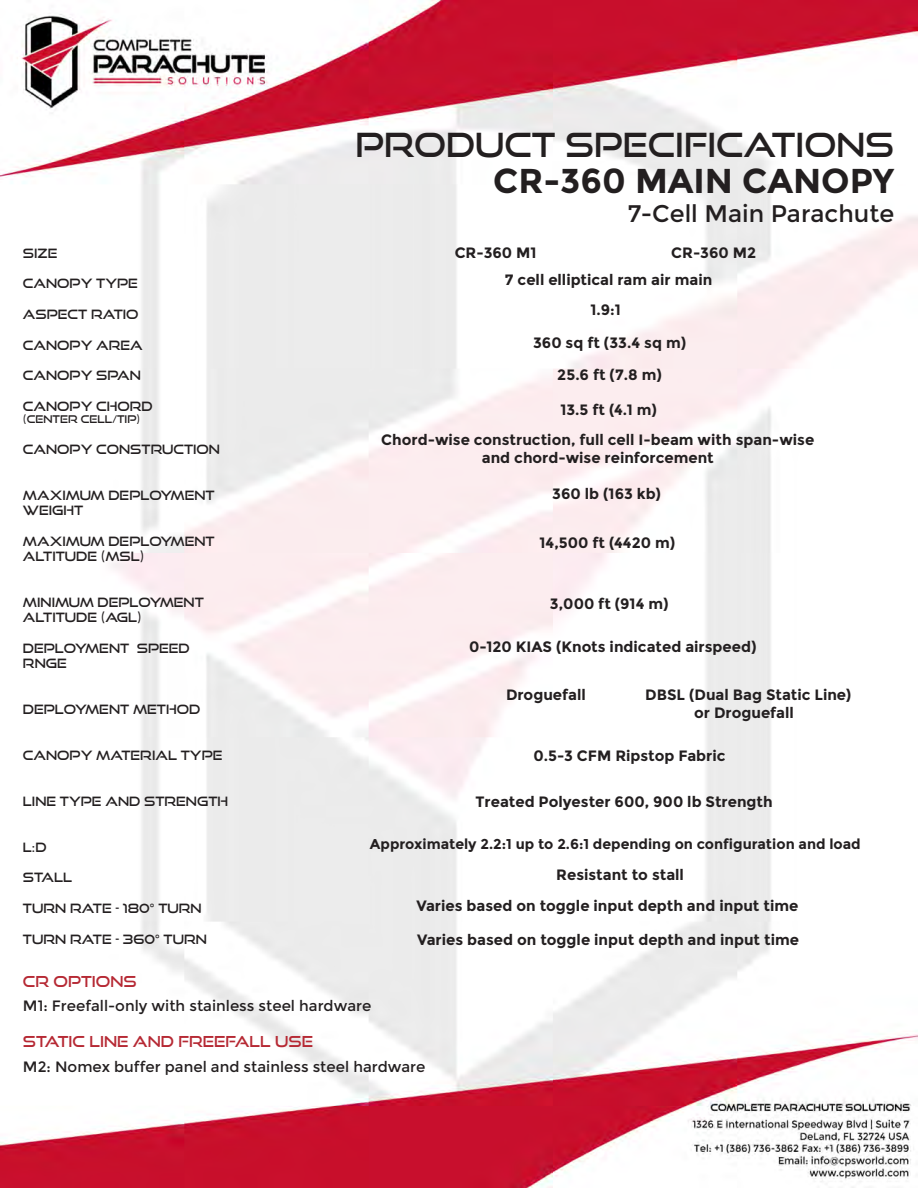
<style>
.page{position:relative;width:918px;height:1188px;background:#fff}
.page>*{position:absolute;margin:0;border:0;box-sizing:border-box;transform-origin:0 0}
.t1{font:700 34.5px "Montserrat";color:#231f20}
.t2{font:33px "Good Times Rg";color:#231f20}
.t3{font:24px "Montserrat";color:#231f20}
.t4{font:700 15px "Montserrat";color:#231f20}
.t5{font:15px "Montserrat";color:#231f20}
.t6{font:15px "Good Times Rg";color:#b62934}
.t7{font:700 14.25px "Montserrat";color:#231f20}
.t8{font:12.75px "Good Times Rg";color:#231f20}
.t9{font:10.5px "Good Times Rg";color:#231f20}
</style>
<div class="page">
<img style="left:0;top:0;width:918px;height:1188px">
<p class="t8" style="left:23px;top:245px;width:36px">SIZE</p>
<p class="t8" style="left:23px;top:276px;width:116px">CANOPY TYPE</p>
<p class="t8" style="left:23px;top:307px;width:117px">ASPECT RATIO</p>
<p class="t8" style="left:23px;top:337px;width:121px">CANOPY AREA</p>
<p class="t8" style="left:23px;top:368px;width:119px">CANOPY SPAN</p>
<p class="t8" style="left:23px;top:398px;width:131px">CANOPY CHORD</p>
<p class="t9" style="left:23px;top:413px;width:119px">(CENTER CELL/TIP)</p>
<p class="t8" style="left:23px;top:442px;width:199px">CANOPY CONSTRUCTION</p>
<p class="t8" style="left:23px;top:487px;width:193px">MAXIMUM DEPLOYMENT</p>
<p class="t8" style="left:23px;top:503px;width:62px">WEIGHT</p>
<p class="t8" style="left:23px;top:533px;width:193px">MAXIMUM DEPLOYMENT</p>
<p class="t8" style="left:23px;top:549px;width:123px">ALTITUDE (MSL)</p>
<p class="t8" style="left:23px;top:595px;width:182px">MINIMUM DEPLOYMENT</p>
<p class="t8" style="left:23px;top:610px;width:120px">ALTITUDE (AGL)</p>
<p class="t8" style="left:23px;top:640px;width:168px">DEPLOYMENT SPEED</p>
<p class="t8" style="left:23px;top:656px;width:45px">RNGE</p>
<p class="t8" style="left:23px;top:702px;width:179px">DEPLOYMENT METHOD</p>
<p class="t8" style="left:23px;top:748px;width:201px">CANOPY MATERIAL TYPE</p>
<p class="t8" style="left:23px;top:793px;width:207px">LINE TYPE AND STRENGTH</p>
<p class="t8" style="left:23px;top:839px;width:25px">L:D</p>
<p class="t8" style="left:23px;top:870px;width:51px">STALL</p>
<p class="t8" style="left:23px;top:901px;width:180px">TURN RATE - 180° TURN</p>
<p class="t8" style="left:23px;top:931px;width:186px">TURN RATE - 360° TURN</p>
<p class="t2" style="left:356px;top:125px;width:540px">PRODUCT SPECIFICATIONS</p>
<p class="t1" style="left:493px;top:160px;width:402px">CR-360 MAIN CANOPY</p>
<p class="t3" style="left:628px;top:199px;width:268px">7-Cell Main Parachute</p>
<p class="t4" style="left:455px;top:243px;width:83px">CR-360 M1</p>
<p class="t4" style="left:671px;top:243px;width:87px">CR-360 M2</p>
<p class="t4" style="left:505px;top:271px;width:209px">7 cell elliptical ram air main</p>
<p class="t4" style="left:590px;top:301px;width:32px">1.9:1</p>
<p class="t4" style="left:533px;top:334px;width:155px">360 sq ft (33.4 sq m)</p>
<p class="t4" style="left:557px;top:366px;width:106px">25.6 ft (7.8 m)</p>
<p class="t4" style="left:560px;top:401px;width:98px">13.5 ft (4.1 m)</p>
<p class="t4" style="left:381px;top:430px;width:434px">Chord-wise construction, full cell I-beam with span-wise</p>
<p class="t4" style="left:482px;top:448px;width:233px">and chord-wise reinforcement</p>
<p class="t4" style="left:552px;top:485px;width:110px">360 lb (163 kb)</p>
<p class="t4" style="left:540px;top:533px;width:137px">14,500 ft (4420 m)</p>
<p class="t4" style="left:550px;top:594px;width:120px">3,000 ft (914 m)</p>
<p class="t4" style="left:469px;top:638px;width:289px">0-120 KIAS (Knots indicated airspeed)</p>
<p class="t4" style="left:506px;top:686px;width:81px">Droguefall</p>
<p class="t4" style="left:645px;top:686px;width:208px">DBSL (Dual Bag Static Line)</p>
<p class="t4" style="left:694px;top:704px;width:101px">or Droguefall</p>
<p class="t4" style="left:533px;top:747px;width:194px">0.5-3 CFM Ripstop Fabric</p>
<p class="t4" style="left:475px;top:792px;width:299px">Treated Polyester 600, 900 lb Strength</p>
<p class="t7" style="left:370px;top:835px;width:492px">Approximately 2.2:1 up to 2.6:1 depending on configuration and load</p>
<p class="t4" style="left:556px;top:866px;width:129px">Resistant to stall</p>
<p class="t4" style="left:416px;top:897px;width:384px">Varies based on toggle input depth and input time</p>
<p class="t4" style="left:417px;top:930px;width:384px">Varies based on toggle input depth and input time</p>
<p class="t6" style="left:23px;top:972px;width:115px">CR OPTIONS</p>
<p class="t5" style="left:23px;top:997px;width:350px">M1: Freefall-only with stainless steel hardware</p>
<p class="t6" style="left:23px;top:1033px;width:292px">STATIC LINE AND FREEFALL USE</p>
<p class="t5" style="left:23px;top:1058px;width:404px">M2: Nomex buffer panel and stainless steel hardware</p>
</div>
